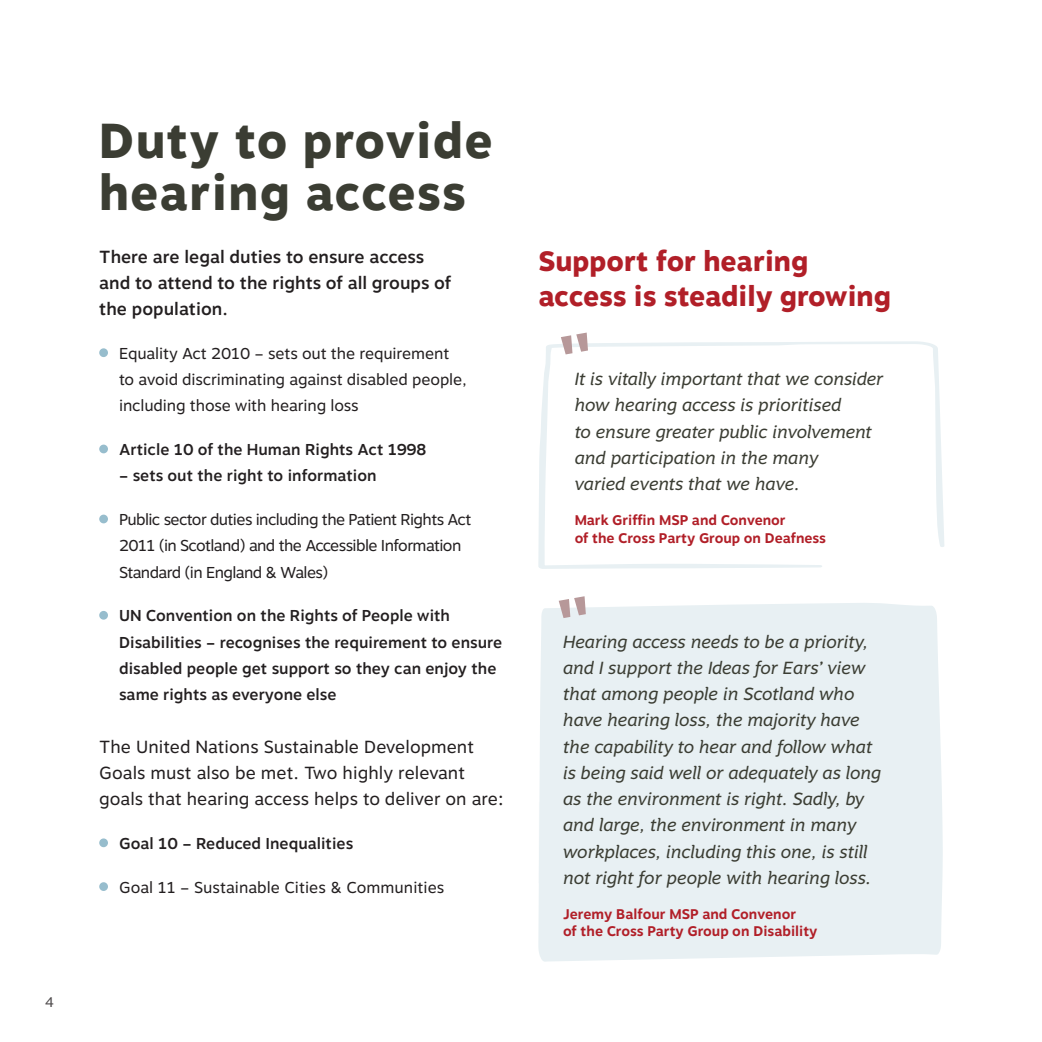
<style>
.page{position:relative;width:1042px;height:1042px;background:#fff}
.page>*{position:absolute;margin:0;border:0;box-sizing:border-box;transform-origin:0 0}
.t1{font:800 49px/52.5px "Motiva Sans";letter-spacing:.025em;color:#3b3d33}
.t2{font:800 28px/35px "Motiva Sans";color:#b11f28}
.t3{font:italic 17.5px/26.2px "Motiva Sans";color:#3b3d33}
.Body{font:17.5px/26.2px "Motiva Sans";color:#231f20}
.Body-2{font:500 17.5px/26.2px "Motiva Sans";color:#231f20}
.Body-3{font:500 15.75px/26.2px "Motiva Sans";color:#231f20}
.Body-4{font:15.75px/26.2px "Motiva Sans";letter-spacing:-.015em;color:#231f20}
.Body-5{font:15.75px/26.2px "Motiva Sans";letter-spacing:-.04em;color:#231f20}
.Quote_Name{font:700 14px/17.5px "Motiva Sans";color:#b11f28}
.t4{font:14px "Motiva Sans";color:#231f20}
</style>
<div class="page">
<div style="left:99px;top:348px;width:9px;height:9px;background:#97bdcd;border-radius:50%"></div>
<div style="left:99px;top:445px;width:9px;height:8px;background:#97bdcd;border-radius:50%"></div>
<div style="left:99px;top:515px;width:9px;height:8px;background:#97bdcd;border-radius:50%"></div>
<div style="left:99px;top:611px;width:9px;height:9px;background:#97bdcd;border-radius:50%"></div>
<div style="left:99px;top:838px;width:9px;height:9px;background:#97bdcd;border-radius:50%"></div>
<div style="left:99px;top:882px;width:9px;height:9px;background:#97bdcd;border-radius:50%"></div>
<svg style="left:538px;top:341px;width:406px;height:228px"></svg>
<svg style="left:561px;top:333px;width:27px;height:21px"></svg>
<div style="left:538px;top:603px;width:405px;height:358px;background:#e8f0f3"></div>
<svg style="left:559px;top:596px;width:27px;height:22px"></svg>
<p class="t4" style="left:45px;top:991px;width:11px">4</p>
<p class="t1" style="left:99px;top:115px;width:395px">Duty to provide hearing access</p>
<p class="Body-2" style="left:99px;top:244px;width:353px">There are legal duties to ensure access and to attend to the rights of all groups of the population.</p>
<h3 class="t2" style="left:538px;top:245px;width:354px">Support for hearing access is steadily growing</h3>
<p class="Body-4" style="left:119px;top:340px;width:349px">Equality Act 2010 – sets out the requirement to avoid discriminating against disabled people, including those with hearing loss</p>
<p class="Body-3" style="left:119px;top:437px;width:309px">Article 10 of the Human Rights Act 1998</p>
<p class="Body-3" style="left:119px;top:463px;width:259px">– sets out the right to information</p>
<p class="Body-5" style="left:119px;top:507px;width:354px">Public sector duties including the Patient Rights Act<br>2011 (in Scotland) and the Accessible Information<br>Standard (in England &amp; Wales)</p>
<p class="Body-3" style="left:119px;top:603px;width:385px">UN Convention on the Rights of People with Disabilities – recognises the requirement to ensure disabled people get support so they can enjoy the same rights as everyone else</p>
<p class="Body" style="left:99px;top:733px;width:406px">The United Nations Sustainable Development<br>Goals must also be met. Two highly relevant goals that hearing access helps to deliver on are:</p>
<p class="Body-3" style="left:119px;top:830px;width:236px">Goal 10 – Reduced Inequalities</p>
<p class="Body-4" style="left:119px;top:874px;width:327px">Goal 11 – Sustainable Cities &amp; Communities</p>
<p class="t3" style="left:575px;top:366px;width:310px">It is vitally important that we consider how hearing access is prioritised<br>to ensure greater public involvement and participation in the many<br>varied events that we have.</p>
<p class="Quote_Name" style="left:575px;top:512px;width:253px">Mark Griffin MSP and Convenor<br>of the Cross Party Group on Deafness</p>
<p class="t3" style="left:563px;top:628px;width:319px">Hearing access needs to be a priority, and I support the Ideas for Ears’ view that among people in Scotland who have hearing loss, the majority have the capability to hear and follow what is being said well or adequately as long as the environment is right. Sadly, by and large, the environment in many workplaces, including this one, is still not right for people with hearing loss.</p>
<p class="Quote_Name" style="left:563px;top:905px;width:256px">Jeremy Balfour MSP and Convenor<br>of the Cross Party Group on Disability</p>
</div>
